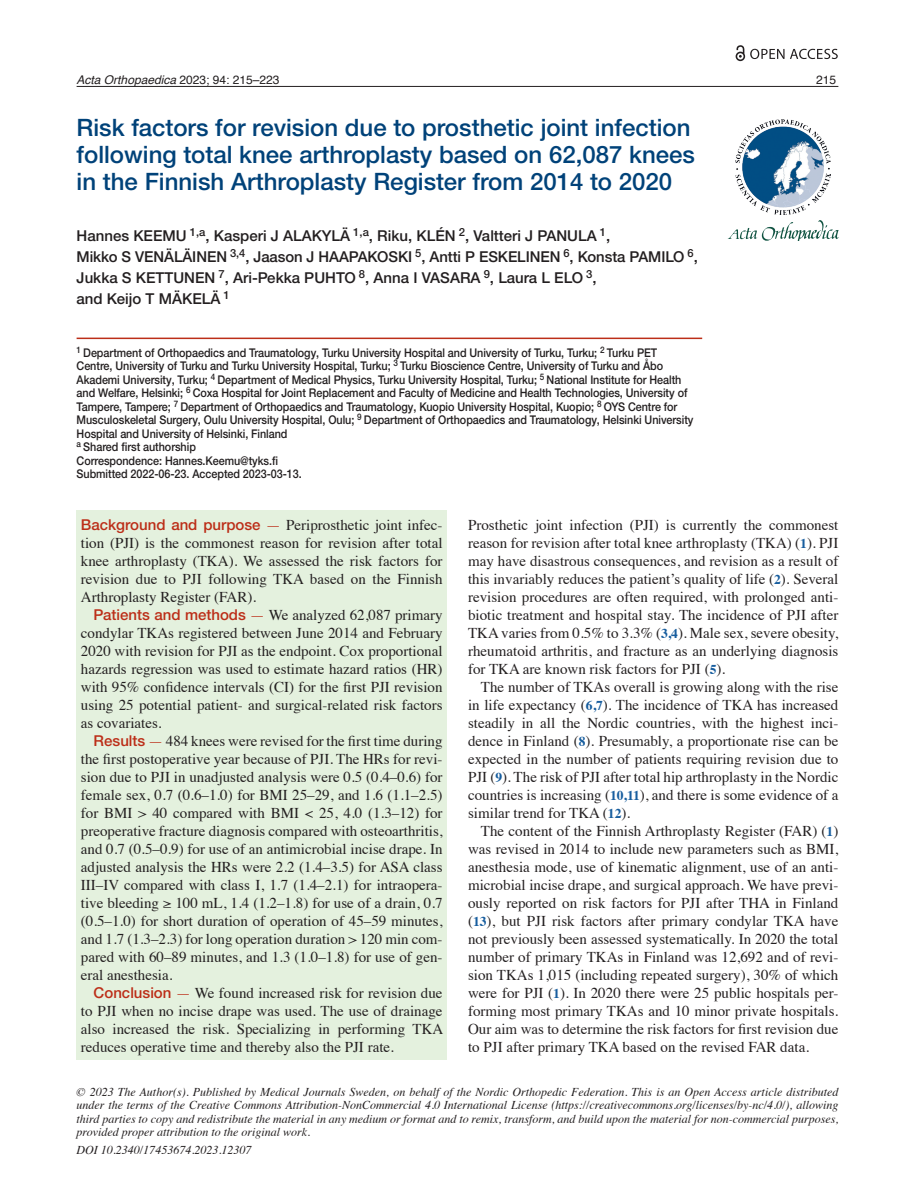
<style>
.page{position:relative;width:915px;height:1191px;background:#fff}
.page>*{position:absolute;margin:0;border:0;box-sizing:border-box;transform-origin:0 0}
.Titel{font:500 24px/27px "Helvetica Neue LTW1 G";color:#004279}
._5-Brödtext{font:15px/18px "Times";color:#231f20;text-align:justify}
._4-Brödstart{font:15px/18px "Times";color:#231f20;text-align:justify}
.Namn{font:500 15px/21px "Helvetica Neue LTW1 G";color:#231f20}
.Department{font:500 12px/13.5px "Helvetica Neue LTW1 G";letter-spacing:-.005em;color:#231f20;scale:.9 1}
.Styckeformat_1{font:italic 12px/13.5px "Times";color:#231f20;text-align:justify}
.t1{font:italic 12px "Helvetica";color:#231f20}
.t2{font:12px "Helvetica";color:#231f20}
.s1{font-style:normal}
.s2{font-family:"Helvetica Neue LTW1 G";font-weight:500;color:#bc2e18}
.s3{color:#bc2e18}
.s4{font-weight:700;font-size:13.5px;color:#175d9e}
</style>
<div class="page">
<hr style="left:77px;top:86px;width:761px;height:1px;background:#231f20">
<div style="left:77px;top:510px;width:369px;height:549px;background:#e4f1de"></div>
<hr style="left:77px;top:337px;width:625px;height:2px;background:#bc2e18">
<svg style="left:735px;top:45px;width:9px;height:16px"></svg>
<svg style="left:750px;top:49px;width:87px;height:10px"></svg>
<img style="left:727px;top:220px;width:112px;height:21px">
<img style="left:735px;top:119px;width:94px;height:95px">
<p class="t1" style="left:77px;top:70px;width:204px">Acta Orthopaedica <span class="s1">2023; 94: 215–223</span></p>
<p class="t2" style="left:816px;top:70px;width:22px">215</p>
<p class="Titel" style="left:77px;top:114px;width:619px">Risk factors for revision due to prosthetic joint infection following total knee arthroplasty based on 62,087 knees in the Finnish Arthroplasty Register from 2014 to 2020</p>
<p class="Namn" style="left:77px;top:225px;width:622px">Hannes KEEMU <sup>1,a</sup>, Kasperi J ALAKYLÄ <sup>1,a</sup>, Riku, KLÉN <sup>2</sup>, Valtteri J PANULA <sup>1</sup>,<br>Mikko S VENÄLÄINEN <sup>3,4</sup>, Jaason J HAAPAKOSKI <sup>5</sup>, Antti P ESKELINEN <sup>6</sup>, Konsta PAMILO <sup>6</sup>, Jukka S KETTUNEN <sup>7</sup>, Ari-Pekka PUHTO <sup>8</sup>, Anna I VASARA <sup>9</sup>, Laura L ELO <sup>3</sup>,<br>and Keijo T MÄKELÄ <sup>1</sup></p>
<p class="Department" style="left:77px;top:346px;width:686px"><sup>1</sup> Department of Orthopaedics and Traumatology, Turku University Hospital and University of Turku, Turku; <sup>2</sup> Turku PET Centre, University of Turku and Turku University Hospital, Turku; <sup>3</sup> Turku Bioscience Centre, University of Turku and Åbo Akademi University, Turku; <sup>4</sup> Department of Medical Physics, Turku University Hospital, Turku; <sup>5</sup> National Institute for Health and Welfare, Helsinki; <sup>6</sup> Coxa Hospital for Joint Replacement and Faculty of Medicine and Health Technologies, University of Tampere, Tampere; <sup>7</sup> Department of Orthopaedics and Traumatology, Kuopio University Hospital, Kuopio; <sup>8</sup> OYS Centre for Musculoskeletal Surgery, Oulu University Hospital, Oulu; <sup>9</sup> Department of Orthopaedics and Traumatology, Helsinki University Hospital and University of Helsinki, Finland</p>
<p class="Department" style="left:77px;top:440px;width:134px"><sup>a</sup> Shared first authorship</p>
<p class="Department" style="left:77px;top:454px;width:225px">Correspondence: Hannes.Keemu@tyks.fi</p>
<p class="Department" style="left:77px;top:467px;width:252px">Submitted 2022-06-23. Accepted 2023-03-13.</p>
<p class="_4-Brödstart" style="left:81px;top:514px;width:363px"><span class="s2">Background and purpose</span> <span class="s3">—</span> Periprosthetic joint infec&shy;tion (PJI) is the commonest reason for revision after total knee arthroplasty (TKA). We assessed the risk factors for revision due to PJI following TKA based on the Finnish Arthroplasty Register (FAR).</p>
<p class="_5-Brödtext" style="left:81px;top:604px;width:363px;text-indent:13px"><span class="s2">Patients and methods</span> <span class="s3">—</span> We analyzed 62,087 primary condylar TKAs registered between June 2014 and February 2020 with revision for PJI as the endpoint. Cox proportional hazards regression was used to estimate hazard ratios (HR) with 95% confidence intervals (CI) for the first PJI revision using 25 potential patient- and surgical-related risk factors as covariates.</p>
<p class="_5-Brödtext" style="left:81px;top:730px;width:363px;text-indent:13px"><span class="s2">Results</span> <span class="s3">—</span> 484 knees were revised for the first time during the first postoperative year because of PJI. The HRs for revi&shy;sion due to PJI in unadjusted analysis were 0.5 (0.4–0.6) for female sex, 0.7 (0.6–1.0) for BMI 25–29, and 1.6 (1.1–2.5) for BMI &gt; 40 compared with BMI &lt; 25, 4.0 (1.3–12) for preoperative fracture diagnosis compared with osteoarthritis, and 0.7 (0.5–0.9) for use of an antimicrobial incise drape. In adjusted analysis the HRs were 2.2 (1.4–3.5) for ASA class III–IV compared with class I, 1.7 (1.4–2.1) for intraopera&shy;tive bleeding ≥ 100 mL, 1.4 (1.2–1.8) for use of a drain, 0.7 (0.5–1.0) for short duration of operation of 45–59 minutes, and 1.7 (1.3–2.3) for long operation duration &gt; 120 min com&shy;pared with 60–89 minutes, and 1.3 (1.0–1.8) for use of gen&shy;eral anesthesia.</p>
<p class="_5-Brödtext" style="left:81px;top:982px;width:364px;text-indent:13px"><span class="s2">Conclusion</span> <span class="s3">—</span> We found increased risk for revision due to PJI when no incise drape was used. The use of drainage also increased the risk. Specializing in performing TKA reduces operative time and thereby also the PJI rate.</p>
<p class="_4-Brödstart" style="left:468px;top:514px;width:371px">Prosthetic joint infection (PJI) is currently the commonest reason for revision after total knee arthroplasty (TKA) (<span class="s4">1</span>). PJI may have disastrous consequences, and revision as a result of this invariably reduces the patient’s quality of life (<span class="s4">2</span>). Several revision procedures are often required, with prolonged anti&shy;biotic treatment and hospital stay. The incidence of PJI after TKA varies from 0.5% to 3.3% (<span class="s4">3,4</span>). Male sex, severe obesity, rheumatoid arthritis, and fracture as an underlying diagnosis for TKA are known risk factors for PJI (<span class="s4">5</span>).</p>
<p class="_5-Brödtext" style="left:468px;top:676px;width:371px;text-indent:13px">The number of TKAs overall is growing along with the rise in life expectancy (<span class="s4">6,7</span>). The incidence of TKA has increased steadily in all the Nordic countries, with the highest inci&shy;dence in Finland (<span class="s4">8</span>). Presumably, a proportionate rise can be expected in the number of patients requiring revision due to PJI (<span class="s4">9</span>). The risk of PJI after total hip arthroplasty in the Nordic countries is increasing (<span class="s4">10,11</span>), and there is some evidence of a similar trend for TKA (<span class="s4">12</span>).</p>
<p class="_5-Brödtext" style="left:468px;top:820px;width:371px;text-indent:13px">The content of the Finnish Arthroplasty Register (FAR) (<span class="s4">1</span>) was revised in 2014 to include new parameters such as BMI, anesthesia mode, use of kinematic alignment, use of an anti&shy;microbial incise drape, and surgical approach. We have previ&shy;ously reported on risk factors for PJI after THA in Finland (<span class="s4">13</span>), but PJI risk factors after primary condylar TKA have not previously been assessed systematically. In 2020 the total number of primary TKAs in Finland was 12,692 and of revi&shy;sion TKAs 1,015 (including repeated surgery), 30% of which were for PJI (<span class="s4">1</span>). In 2020 there were 25 public hospitals per&shy;forming most primary TKAs and 10 minor private hospitals.<br>Our aim was to determine the risk factors for first revision due to PJI after primary TKA based on the revised FAR data.</p>
<p class="Styckeformat_1" style="left:77px;top:1084px;width:763px">© 2023 The Author(s). Published by Medical Journals Sweden, on behalf of the Nordic Orthopedic Federation. This is an Open Access article distributed under the terms of the Creative Commons Attribution-NonCommercial 4.0 International License (https://creativecommons.org/licenses/by-nc/4.0/), allowing third parties to copy and redistribute the material in any medium or format and to remix, transform, and build upon the material for non-commercial purposes, provided proper attribution to the original work.</p>
<p class="Styckeformat_1" style="left:77px;top:1142px;width:176px">DOI 10.2340/17453674.2023.12307</p>
</div>
